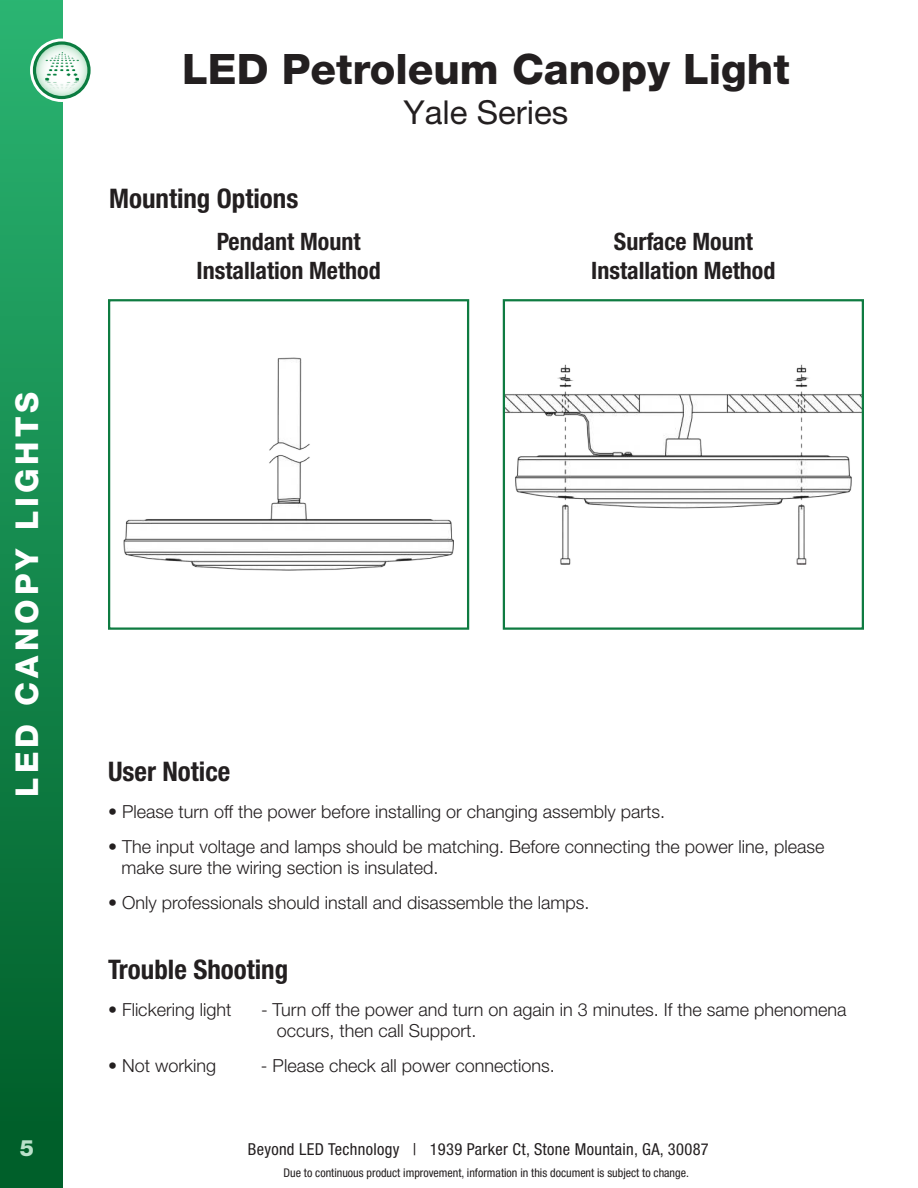
<style>
.page{position:relative;width:918px;height:1188px;background:#fff}
.page>*{position:absolute;margin:0;border:0;box-sizing:border-box;transform-origin:0 0}
.t1{font:800 42px "Helvetica Neue LT Std";color:#231f20}
.t2{font:33px "Helvetica Neue LT Pro";color:#231f20}
.t3{font:800 31.5px "Helvetica Neue LT Std";letter-spacing:.13em;color:#fff}
.t4{font:700 condensed 27px "Helvetica Neue LT Std";color:#231f20}
.t5{font:700 condensed 24px/28.8px "Helvetica Neue LT Std";color:#231f20;text-align:center}
.t6{font:800 22.5px "Helvetica Neue LT Std";color:#bbe1ca}
.t7{font:300 18px/21.6px "Helvetica Neue LT Pro";color:#231f20}
.t8{font:condensed 16.5px "Helvetica Neue LT Pro";letter-spacing:.02em;color:#231f20}
.t9{font:condensed 12px "Helvetica Neue LT Pro";color:#231f20}
</style>
<div class="page">
<div style="left:0;top:0;width:63px;height:1188px;background:linear-gradient(to bottom,#2bb472,#005b26)"></div>
<div style="left:30px;top:39px;width:63px;height:63px;border:6px solid #fff;border-radius:50%"></div>
<svg style="left:34px;top:43px;width:55px;height:55px"></svg>
<div style="left:33px;top:41px;width:58px;height:58px;border:3px solid #0b7c40;border-radius:50%"></div>
<img style="left:45px;top:52px;width:33px;height:36px">
<img style="left:124px;top:358px;width:329px;height:213px">
<div style="left:108px;top:299px;width:361px;height:331px;border:2px solid #0e7b41"></div>
<img style="left:506px;top:365px;width:355px;height:199px">
<div style="left:503px;top:299px;width:361px;height:331px;border:2px solid #0e7b41"></div>
<h1 class="t1" style="left:182px;top:53px;width:609px">LED Petroleum Canopy Light</h1>
<h2 class="t2" style="left:404px;top:99px;width:166px">Yale Series</h2>
<h3 class="t4" style="left:109px;top:189px;width:191px">Mounting Options</h3>
<h3 class="t3" style="left:15px;top:797px;width:406px;rotate:-90deg">LED CANOPY LIGHTS</h3>
<h3 class="t5" style="left:197px;top:229px;width:186px">Pendant Mount<br>Installation Method</h3>
<h3 class="t5" style="left:591px;top:229px;width:186px">Surface Mount<br>Installation Method</h3>
<h3 class="t4" style="left:108px;top:761px;width:124px">User Notice</h3>
<p class="t7" style="left:108px;top:802px;width:559px">• Please turn off the power before installing or changing assembly parts.</p>
<p class="t7" style="left:122px;top:837px;width:705px;text-indent:-14px">• The input voltage and lamps should be matching. Before connecting the power line, please make sure the wiring section is insulated.</p>
<p class="t7" style="left:108px;top:894px;width:483px">• Only professionals should install and disassemble the lamps.</p>
<h3 class="t4" style="left:108px;top:959px;width:182px">Trouble Shooting</h3>
<p class="t7" style="left:108px;top:1000px;width:125px">• Flickering light</p>
<p class="t7" style="left:277px;top:1000px;width:571px;text-indent:-16px">- Turn off the power and turn on again in 3 minutes. If the same phenomena occurs, then call Support.</p>
<p class="t7" style="left:108px;top:1057px;width:110px">• Not working</p>
<p class="t7" style="left:261px;top:1057px;width:295px">- Please check all power connections.</p>
<p class="t6" style="left:20px;top:1139px;width:16px">5</p>
<p class="t8" style="left:248px;top:1143px;width:463px">Beyond LED Technology | 1939 Parker Ct, Stone Mountain, GA, 30087</p>
<p class="t9" style="left:284px;top:1168px;width:407px">Due to continuous product improvement, information in this document is subject to change.</p>
</div>
